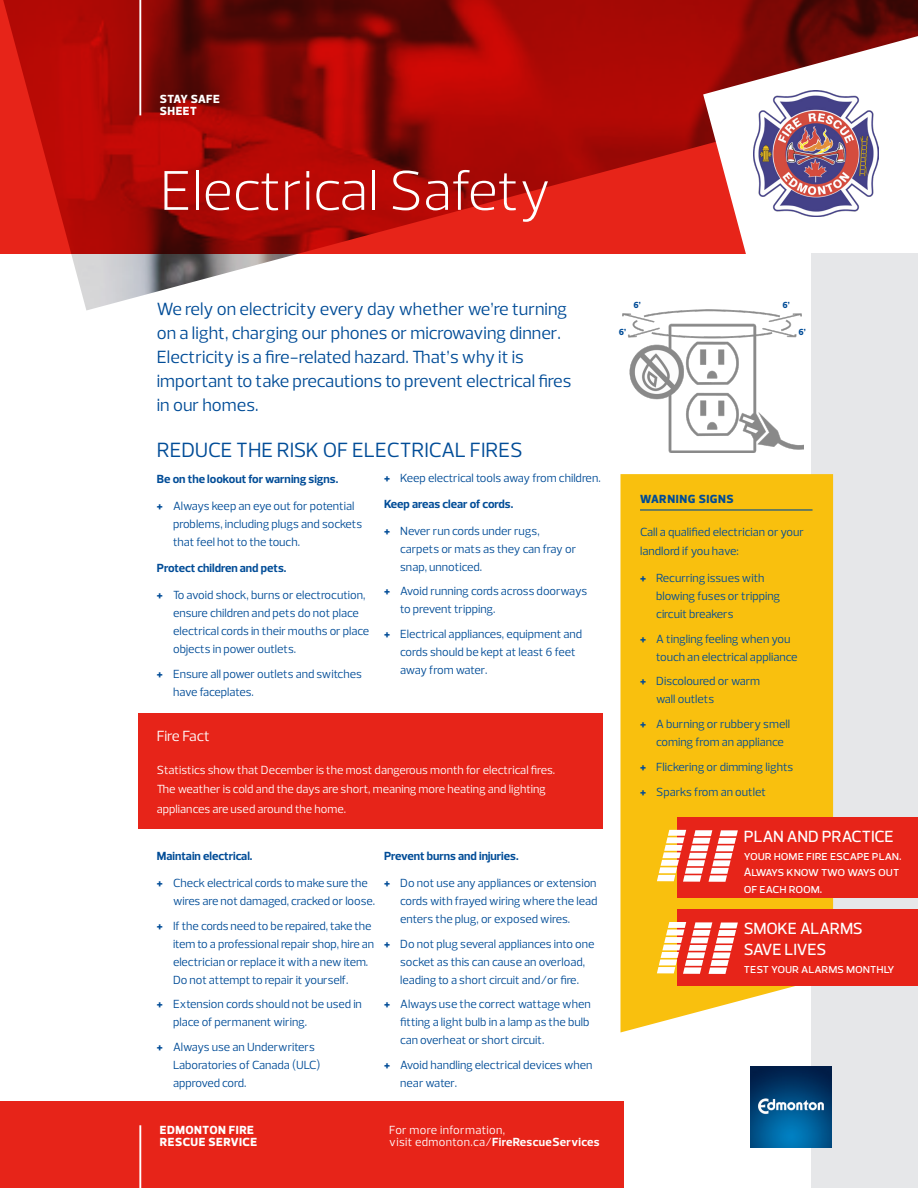
<style>
.page{position:relative;width:918px;height:1188px;background:#fff}
.page>*{position:absolute;margin:0;border:0;box-sizing:border-box;transform-origin:0 0}
.Body{font:300 57px "Prelo";color:#fff}
.Heading_Section{font:21px "Prelo";color:#004c97}
.Body-2{font:18px/24px "Prelo";color:#004c97}
.Note{font:500 16.5px/21px "Prelo";letter-spacing:-.01em;color:#fff}
.Quote_No_shading{font:15px "Prelo";letter-spacing:-.015em;color:#fff}
.Body-3{font:12px/18px "Prelo";color:#004c97}
.Body-4{font:12px/19.5px "Prelo";color:#fff}
.Body-5{font:700 12px "Prelo";color:#004c97}
.Sub-Note{font:500 12px/16.5px "Prelo";letter-spacing:-.01em;color:#fff}
.Labels{font:12px/12px "Prelo";letter-spacing:.03em;color:#fff}
.Labels-2{font:800 12px/12px "Prelo";letter-spacing:.03em;color:#fff}
.Signs{font:800 12px "Prelo";letter-spacing:.04em;color:#004c97}
.Body-6{font:800 9px "Prelo";color:#004c97}
.s1{font-weight:800}
.s2{font-weight:700}
</style>
<div class="page">
<div style="left:138px;top:713px;width:464px;height:115px;background:#e72419"></div>
<div style="left:0;top:1102px;width:623px;height:86px;background:#e72419"></div>
<hr style="left:139px;top:1125px;width:2px;height:63px;background:#fff">
<img style="left:0;top:0;width:918px;height:310px">
<svg style="left:703px;top:36px;width:215px;height:254px"></svg>
<hr style="left:139px;top:0;width:2px;height:115px;background:#fff">
<img style="left:754px;top:91px;width:125px;height:125px">
<div style="left:812px;top:253px;width:106px;height:935px;background:#e6e7e9"></div>
<svg style="left:620px;top:474px;width:213px;height:558px;background:#f9c31d"></svg>
<hr style="left:640px;top:509px;width:173px;height:2px;background:#004c97">
<img style="left:751px;top:1066px;width:81px;height:81px">
<img style="left:622px;top:292px;width:182px;height:160px">
<div style="left:677px;top:817px;width:241px;height:81px;background:#e72419"></div>
<svg style="left:657px;top:830px;width:81px;height:52px"></svg>
<div style="left:677px;top:909px;width:241px;height:76px;background:#e72419"></div>
<svg style="left:657px;top:922px;width:81px;height:52px"></svg>
<p class="Labels-2" style="left:160px;top:93px;width:61px">STAY SAFE<br>SHEET</p>
<p class="Body" style="left:160px;top:156px;width:393px">Electrical Safety</p>
<p class="Body-2" style="left:157px;top:297px;width:416px">We rely on electricity every day whether we’re turning on a light, charging our phones or microwaving dinner.<br>Electricity is a fire-related hazard. That’s why it is important to take precautions to prevent electrical fires in our homes.</p>
<p class="Heading_Section" style="left:157px;top:437px;width:367px">REDUCE THE RISK OF ELECTRICAL FIRES</p>
<p class="Body-5" style="left:157px;top:472px;width:183px">Be on the lookout for warning signs.</p>
<p class="Body-3" style="left:173px;top:497px;width:191px;text-indent:-16px"><span class="s1">+</span> Always keep an eye out for potential problems, including plugs and sockets that feel hot to the touch.</p>
<p class="Body-5" style="left:157px;top:561px;width:131px">Protect children and pets.</p>
<p class="Body-3" style="left:173px;top:586px;width:198px;text-indent:-16px"><span class="s1">+</span> To avoid shock, burns or electrocution, ensure children and pets do not place electrical cords in their mouths or place objects in power outlets.</p>
<p class="Body-3" style="left:173px;top:665px;width:190px;text-indent:-16px"><span class="s1">+</span> Ensure all power outlets and switches have faceplates.</p>
<p class="Body-3" style="left:384px;top:469px;width:218px"><span class="s1">+</span> Keep electrical tools away from children.</p>
<p class="Body-5" style="left:384px;top:497px;width:131px">Keep areas clear of cords.</p>
<p class="Body-3" style="left:400px;top:522px;width:177px;text-indent:-16px"><span class="s1">+</span> Never run cords under rugs, carpets or mats as they can fray or snap, unnoticed.</p>
<p class="Body-3" style="left:400px;top:583px;width:188px;text-indent:-16px"><span class="s1">+</span> Avoid running cords across doorways to prevent tripping.</p>
<p class="Body-3" style="left:400px;top:625px;width:184px;text-indent:-16px"><span class="s1">+</span> Electrical appliances, equipment and cords should be kept at least 6 feet away from water.</p>
<p class="Quote_No_shading" style="left:157px;top:726px;width:54px">Fire Fact</p>
<p class="Body-4" style="left:157px;top:760px;width:400px">Statistics show that December is the most dangerous month for electrical fires.<br>The weather is cold and the days are short, meaning more heating and lighting appliances are used around the home.</p>
<p class="Body-5" style="left:157px;top:849px;width:97px">Maintain electrical.</p>
<p class="Body-3" style="left:173px;top:874px;width:203px;text-indent:-16px"><span class="s1">+</span> Check electrical cords to make sure the wires are not damaged, cracked or loose.</p>
<p class="Body-3" style="left:173px;top:917px;width:203px;text-indent:-16px"><span class="s1">+</span> If the cords need to be repaired, take the item to a professional repair shop, hire an electrician or replace it with a new item.<br>Do not attempt to repair it yourself.</p>
<p class="Body-3" style="left:173px;top:995px;width:190px;text-indent:-16px"><span class="s1">+</span> Extension cords should not be used in place of permanent wiring.</p>
<p class="Body-3" style="left:173px;top:1038px;width:149px;text-indent:-16px"><span class="s1">+</span> Always use an Underwriters<br>Laboratories of Canada (ULC) approved cord.</p>
<p class="Body-5" style="left:384px;top:849px;width:136px">Prevent burns and injuries.</p>
<p class="Body-3" style="left:400px;top:874px;width:199px;text-align:justify;text-indent:-16px"><span class="s1">+</span> Do not use any appliances or extension cords with frayed wiring where the lead enters the plug, or exposed wires.</p>
<p class="Body-3" style="left:384px;top:935px;width:212px;text-align:center"><span class="s1">+</span> Do not plug several appliances into one socket as this can cause an overload, leading to a short circuit and/or fire.</p>
<p class="Body-3" style="left:400px;top:995px;width:192px;text-align:justify;text-indent:-16px"><span class="s1">+</span> Always use the correct wattage when fitting a light bulb in a lamp as the bulb can overheat or short circuit.</p>
<p class="Body-3" style="left:400px;top:1056px;width:194px;text-indent:-16px"><span class="s1">+</span> Avoid handling electrical devices when near water.</p>
<p class="Labels-2" style="left:160px;top:1124px;width:99px">EDMONTON FIRE<br>RESCUE SERVICE</p>
<p class="Labels" style="left:389px;top:1124px;width:212px">For more information,<br>visit edmonton.ca/<span class="s2">FireRescueServices</span></p>
<p class="Body-6" style="left:633px;top:299px;width:9px">6’</p>
<p class="Body-6" style="left:782px;top:299px;width:9px">6’</p>
<p class="Body-6" style="left:619px;top:326px;width:9px">6’</p>
<p class="Body-6" style="left:798px;top:326px;width:9px">6’</p>
<p class="Signs" style="left:640px;top:491px;width:95px">WARNING SIGNS</p>
<p class="Body-3" style="left:640px;top:522px;width:165px;line-height:19.5px">Call a qualified electrician or your landlord if you have:</p>
<p class="Body-3" style="left:656px;top:569px;width:125px;text-indent:-16px"><span class="s1">+</span> Recurring issues with blowing fuses or tripping circuit breakers</p>
<p class="Body-3" style="left:656px;top:630px;width:143px;text-indent:-16px"><span class="s1">+</span> A tingling feeling when you touch an electrical appliance</p>
<p class="Body-3" style="left:656px;top:672px;width:105px;text-indent:-16px"><span class="s1">+</span> Discoloured or warm wall outlets</p>
<p class="Body-3" style="left:656px;top:715px;width:135px;text-indent:-16px"><span class="s1">+</span> A burning or rubbery smell coming from an appliance</p>
<p class="Body-3" style="left:640px;top:758px;width:155px"><span class="s1">+</span> Flickering or dimming lights</p>
<p class="Body-3" style="left:640px;top:783px;width:127px"><span class="s1">+</span> Sparks from an outlet</p>
<p class="Note" style="left:744px;top:826px;width:151px">PLAN AND PRACTICE</p>
<p class="Sub-Note" style="left:744px;top:848px;width:159px">your home fire escape plan.<br>Always know two ways out of each room.</p>
<p class="Note" style="left:744px;top:918px;width:120px">SMOKE ALARMS<br>SAVE LIVES</p>
<p class="Sub-Note" style="left:744px;top:961px;width:152px">test your alarms monthly</p>
</div>
